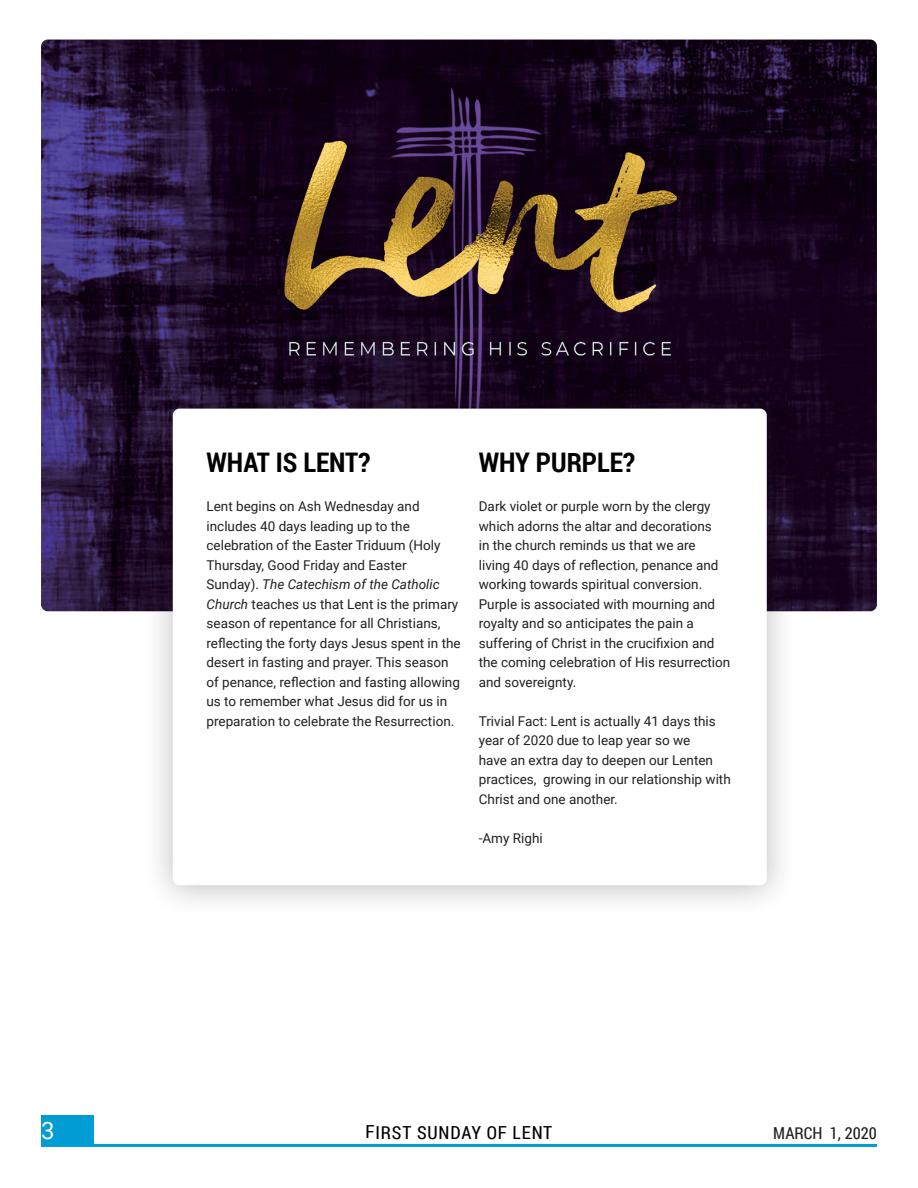
<style>
.page{position:relative;width:918px;height:1188px;background:#fff}
.page>*{position:absolute;margin:0;border:0;box-sizing:border-box;transform-origin:0 0}
.Header-Article{font:700 27px "Roboto Condensed";color:#000}
.t1{font:24px "Roboto";color:#fff}
.t2{font:18px "Roboto Condensed";letter-spacing:.045em;color:#000}
.t3{font:16.5px "Roboto Condensed";color:#231f20}
.t4{font:13.5px/19.5px "Roboto";color:#231f20}
.s1{font-style:italic}
</style>
<div class="page">
<div style="left:41px;top:1115px;width:52px;height:30px;background:#009dd4"></div>
<hr style="left:41px;top:1144px;width:836px;height:3px;background:#009dd4">
<img style="left:41px;top:40px;width:836px;height:571px">
<div style="left:143px;top:381px;width:654px;height:537px;background:#231f20;opacity:.3"></div>
<div style="left:173px;top:409px;width:594px;height:476px;background:#fff;border-radius:7px"></div>
<p class="Header-Article" style="left:207px;top:444px;width:165px">WHAT IS LENT?</p>
<p class="t4" style="left:207px;top:496px;width:256px">Lent begins on Ash Wednesday and includes 40 days leading up to the celebration of the Easter Triduum (Holy Thursday, Good Friday and Easter Sunday). <span class="s1">The Catechism of the Catholic Church</span> teaches us that Lent is the primary season of repentance for all Christians, reflecting the forty days Jesus spent in the desert in fasting and prayer. This season of penance, reflection and fasting allowing us to remember what Jesus did for us in preparation to celebrate the Resurrection.</p>
<p class="Header-Article" style="left:479px;top:444px;width:158px">WHY PURPLE?</p>
<p class="t4" style="left:479px;top:496px;width:253px">Dark violet or purple worn by the clergy which adorns the altar and decorations<br>in the church reminds us that we are living 40 days of reflection, penance and working towards spiritual conversion.<br>Purple is associated with mourning and royalty and so anticipates the pain a suffering of Christ in the crucifixion and the coming celebration of His resurrection and sovereignty.</p>
<p class="t4" style="left:479px;top:711px;width:254px">Trivial Fact: Lent is actually 41 days this year of 2020 due to leap year so we<br>have an extra day to deepen our Lenten practices, growing in our relationship with Christ and one another.</p>
<p class="t4" style="left:479px;top:828px;width:65px">-Amy Righi</p>
<h2 class="t1" style="left:41px;top:1114px;width:15px">3</h2>
<h3 class="t2" style="left:366px;top:1120px;width:188px">FIRST SUNDAY OF LENT</h3>
<p class="t3" style="left:773px;top:1121px;width:105px">MARCH 1, 2020</p>
</div>
